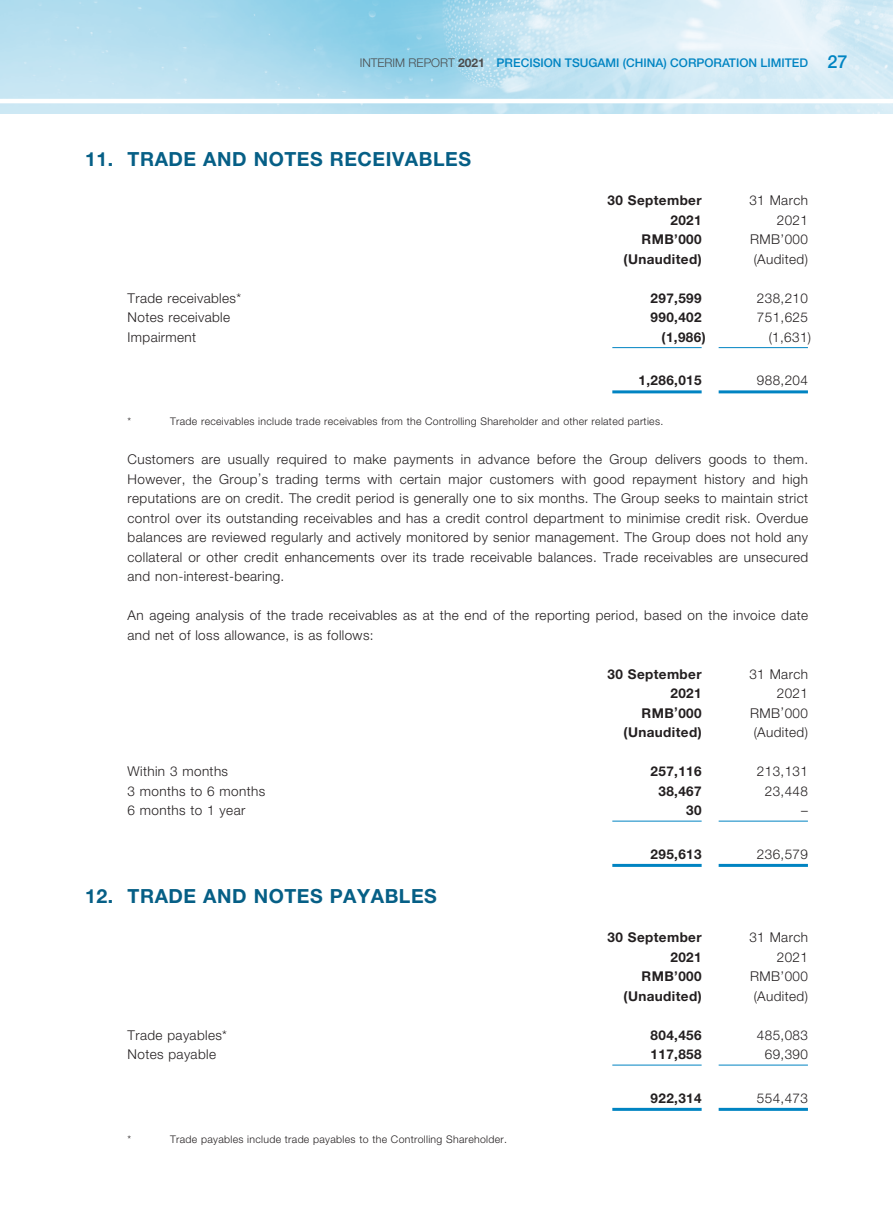
<style>
.page{position:relative;width:893px;height:1212px;background:#fff}
.page>*{position:absolute;margin:0;border:0;box-sizing:border-box;transform-origin:0 0}
.t1{font:700 19.5px "Helvetica Neue LT Std";letter-spacing:.03em;color:#065f86}
.t2{font:300 13.5px/19.5px "Helvetica Neue LT Std";letter-spacing:.03em;color:#231f20;text-align:justify}
.t3{font:700 13.5px "Helvetica Neue LT Std";letter-spacing:.03em;color:#231f20}
.t4{font:500 12px "Helvetica Neue LT Std";color:#0084c2}
.t5{font:300 10.5px "Helvetica Neue LT Std";letter-spacing:.03em;color:#231f20}
.s1{font-weight:300;color:#4b4c4d}
.s2{font-weight:700;color:#4b4c4d}
.s3{font-size:18px}
</style>
<div class="page">
<img style="left:0;top:0;width:893px;height:114px">
<hr style="left:0;top:99px;width:893px;height:4px;background:#fff">
<hr style="left:612px;top:347px;width:90px;height:1px;background:#0084c2">
<hr style="left:719px;top:347px;width:89px;height:1px;background:#0084c2">
<hr style="left:612px;top:390px;width:90px;height:3px;background:#0084c2">
<hr style="left:719px;top:390px;width:89px;height:3px;background:#0084c2">
<hr style="left:612px;top:821px;width:90px;height:1px;background:#0084c2">
<hr style="left:719px;top:821px;width:89px;height:1px;background:#0084c2">
<hr style="left:612px;top:864px;width:90px;height:3px;background:#0084c2">
<hr style="left:719px;top:864px;width:89px;height:3px;background:#0084c2">
<hr style="left:612px;top:1065px;width:90px;height:1px;background:#0084c2">
<hr style="left:719px;top:1065px;width:89px;height:1px;background:#0084c2">
<hr style="left:612px;top:1108px;width:90px;height:3px;background:#0084c2">
<hr style="left:719px;top:1108px;width:89px;height:3px;background:#0084c2">
<p class="t4" style="left:360px;top:55px;width:489px"><span class="s1">INTERIM REPORT</span> <span class="s2">2021</span> PRECISION TSUGAMI (CHINA) CORPORATION LIMITED <span class="s3">27</span></p>
<h1 class="t1" style="left:85px;top:147px;width:387px">11. TRADE AND NOTES RECEIVABLES</h1>
<p class="t3" style="left:608px;top:192px;width:96px">30 September</p>
<p class="t2" style="left:749px;top:190px;width:60px">31 March</p>
<p class="t3" style="left:670px;top:212px;width:33px">2021</p>
<p class="t2" style="left:777px;top:210px;width:33px">2021</p>
<p class="t3" style="left:642px;top:231px;width:62px">RMB’000</p>
<p class="t2" style="left:750px;top:229px;width:59px">RMB’000</p>
<p class="t3" style="left:624px;top:251px;width:80px">(Unaudited)</p>
<p class="t2" style="left:754px;top:249px;width:56px">(Audited)</p>
<p class="t2" style="left:128px;top:288px;width:115px">Trade receivables*</p>
<p class="t3" style="left:651px;top:290px;width:53px">297,599</p>
<p class="t2" style="left:757px;top:288px;width:53px">238,210</p>
<p class="t2" style="left:128px;top:307px;width:104px">Notes receivable</p>
<p class="t3" style="left:651px;top:309px;width:53px">990,402</p>
<p class="t2" style="left:757px;top:307px;width:53px">751,625</p>
<p class="t2" style="left:128px;top:327px;width:70px">Impairment</p>
<p class="t3" style="left:662px;top:329px;width:46px">(1,986)</p>
<p class="t2" style="left:769px;top:327px;width:44px">(1,631)</p>
<p class="t3" style="left:639px;top:372px;width:65px">1,286,015</p>
<p class="t2" style="left:757px;top:370px;width:53px">988,204</p>
<p class="t5" style="left:128px;top:415px;width:5px">*</p>
<p class="t5" style="left:170px;top:415px;width:495px">Trade receivables include trade receivables from the Controlling Shareholder and other related parties.</p>
<p class="t2" style="left:128px;top:449px;width:682px">Customers are usually required to make payments in advance before the Group delivers goods to them.<br>However, the Group’s trading terms with certain major customers with good repayment history and high reputations are on credit. The credit period is generally one to six months. The Group seeks to maintain strict control over its outstanding receivables and has a credit control department to minimise credit risk. Overdue balances are reviewed regularly and actively monitored by senior management. The Group does not hold any collateral or other credit enhancements over its trade receivable balances. Trade receivables are unsecured and non-interest-bearing.</p>
<p class="t2" style="left:128px;top:605px;width:682px">An ageing analysis of the trade receivables as at the end of the reporting period, based on the invoice date and net of loss allowance, is as follows:</p>
<p class="t3" style="left:608px;top:665px;width:96px">30 September</p>
<p class="t2" style="left:749px;top:664px;width:60px">31 March</p>
<p class="t3" style="left:670px;top:685px;width:33px">2021</p>
<p class="t2" style="left:777px;top:683px;width:33px">2021</p>
<p class="t3" style="left:642px;top:704px;width:62px">RMB’000</p>
<p class="t2" style="left:750px;top:703px;width:59px">RMB’000</p>
<p class="t3" style="left:624px;top:724px;width:80px">(Unaudited)</p>
<p class="t2" style="left:754px;top:722px;width:56px">(Audited)</p>
<p class="t2" style="left:128px;top:761px;width:102px">Within 3 months</p>
<p class="t3" style="left:651px;top:763px;width:53px">257,116</p>
<p class="t2" style="left:757px;top:761px;width:53px">213,131</p>
<p class="t2" style="left:128px;top:781px;width:139px">3 months to 6 months</p>
<p class="t3" style="left:658px;top:782px;width:45px">38,467</p>
<p class="t2" style="left:765px;top:781px;width:45px">23,448</p>
<p class="t2" style="left:128px;top:800px;width:119px">6 months to 1 year</p>
<p class="t3" style="left:686px;top:802px;width:17px">30</p>
<p class="t2" style="left:801px;top:800px;width:8px">–</p>
<p class="t3" style="left:651px;top:845px;width:53px">295,613</p>
<p class="t2" style="left:757px;top:844px;width:53px">236,579</p>
<h1 class="t1" style="left:85px;top:884px;width:353px">12. TRADE AND NOTES PAYABLES</h1>
<p class="t3" style="left:608px;top:929px;width:96px">30 September</p>
<p class="t2" style="left:749px;top:927px;width:60px">31 March</p>
<p class="t3" style="left:670px;top:948px;width:33px">2021</p>
<p class="t2" style="left:777px;top:947px;width:33px">2021</p>
<p class="t3" style="left:642px;top:968px;width:62px">RMB’000</p>
<p class="t2" style="left:750px;top:966px;width:59px">RMB’000</p>
<p class="t3" style="left:624px;top:987px;width:80px">(Unaudited)</p>
<p class="t2" style="left:754px;top:986px;width:56px">(Audited)</p>
<p class="t2" style="left:128px;top:1025px;width:101px">Trade payables*</p>
<p class="t3" style="left:651px;top:1026px;width:53px">804,456</p>
<p class="t2" style="left:757px;top:1025px;width:53px">485,083</p>
<p class="t2" style="left:128px;top:1044px;width:90px">Notes payable</p>
<p class="t3" style="left:651px;top:1046px;width:53px">117,858</p>
<p class="t2" style="left:765px;top:1044px;width:45px">69,390</p>
<p class="t3" style="left:651px;top:1089px;width:53px">922,314</p>
<p class="t2" style="left:757px;top:1088px;width:53px">554,473</p>
<p class="t5" style="left:128px;top:1132px;width:5px">*</p>
<p class="t5" style="left:170px;top:1132px;width:338px">Trade payables include trade payables to the Controlling Shareholder.</p>
</div>
